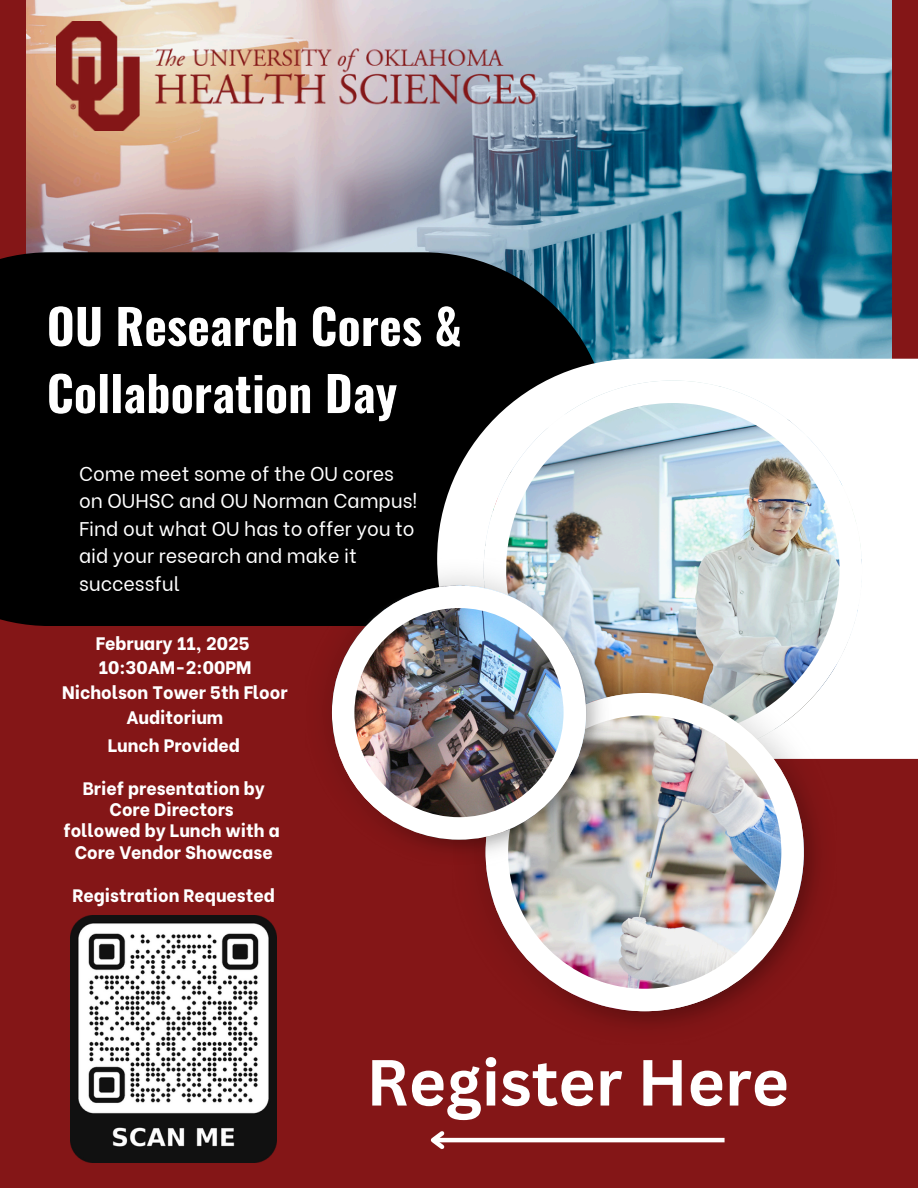
<style>
.page{position:relative;width:918px;height:1188px;background:#841617}
.page>*{position:absolute;margin:0;border:0;box-sizing:border-box;transform-origin:0 0}
.t1{font:700 63.6px "Canva Sans";color:#fff}
.t2{font:19.8px/27.5px "Be Vietnam";color:#fff}
.t3{font:800 18px/24.8px "Be Vietnam";color:#fff;text-align:center}
</style>
<div class="page">
<img style="left:26px;top:0;width:865px;height:359px">
<div style="left:0;top:252px;width:610px;height:374px;background:#000"></div>
<div style="left:437px;top:359px;width:481px;height:400px;background:#fff"></div>
<img style="left:484px;top:381px;width:378px;height:378px">
<img style="left:483px;top:659px;width:354px;height:367px">
<img style="left:486px;top:693px;width:318px;height:318px">
<img style="left:305px;top:559px;width:307px;height:307px">
<img style="left:332px;top:586px;width:254px;height:254px">
<img style="left:56px;top:22px;width:485px;height:109px">
<img style="left:42px;top:289px;width:425px;height:141px">
<img style="left:71px;top:915px;width:206px;height:248px">
<hr style="left:433px;top:1138px;width:292px;height:4px;background:#fff">
<svg style="left:430px;top:1131px;width:18px;height:18px"></svg>
<p class="t2" style="left:79px;top:458px;width:340px">Come meet some of the OU cores on OUHSC and OU Norman Campus!<br>Find out what OU has to offer you to aid your research and make it successful</p>
<p class="t3" style="left:62px;top:629px;width:227px">February 11, 2025<br>10:30AM-2:00PM<br>Nicholson Tower 5th Floor<br>Auditorium</p>
<p class="t3" style="left:108px;top:731px;width:134px">Lunch Provided</p>
<h3 class="t3" style="left:64px;top:776px;width:218px;line-height:21.3px">Brief presentation by<br>Core Directors<br>followed by Lunch with a<br>Core Vendor Showcase</h3>
<p class="t3" style="left:73px;top:881px;width:204px">Registration Requested</p>
<p class="t1" style="left:366px;top:1038px;width:424px">Register Here</p>
</div>
